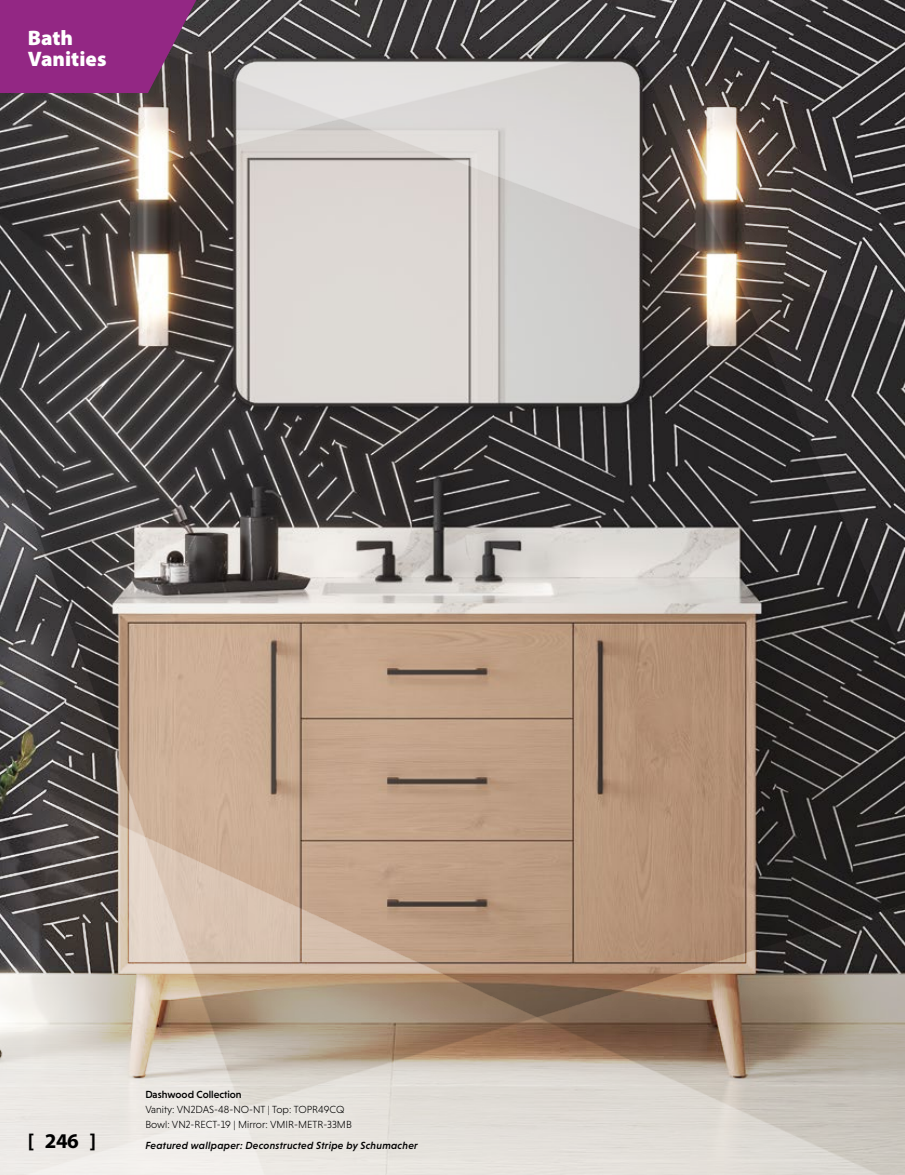
<style>
.page{position:relative;width:905px;height:1175px;background:#fff}
.page>*{position:absolute;margin:0;border:0;box-sizing:border-box;transform-origin:0 0}
.t1{font:900 21px/21px "Myriad Pro";color:#fff}
.t2{font:700 21px "Myriad Pro";color:#000}
.t3{font:300 10.5px/15px "Niveau Grotesk";color:#000}
.t4{font:italic 500 10.5px "Niveau Grotesk";letter-spacing:.02em;color:#000}
.t5{font:500 10.5px "Niveau Grotesk";color:#000}
</style>
<div class="page">
<img style="left:0;top:662px;width:904px;height:512px">
<img style="left:0;top:0;width:904px;height:662px">
<svg style="left:0;top:0;width:196px;height:93px;background:#8b2b7d"></svg>
<div style="left:128px;top:1073px;width:240px;height:73px;background:linear-gradient(to bottom,#e1ddd6,#efede9)"></div>
<h1 class="t1" style="left:28px;top:27px;width:80px">Bath<br>Vanities</h1>
<h1 class="t2" style="left:28px;top:1127px;width:70px">[ 246 ]</h1>
<p class="t5" style="left:145px;top:1088px;width:98px">Dashwood Collection</p>
<p class="t3" style="left:145px;top:1102px;width:208px">Vanity: VN2DAS-48-NO-NT | Top: TOPR49CQ<br>Bowl: VN2-RECT-19 | Mirror: VMIR-METR-33MB</p>
<p class="t4" style="left:145px;top:1138px;width:274px">Featured wallpaper: Deconstructed Stripe by Schumacher</p>
</div>
